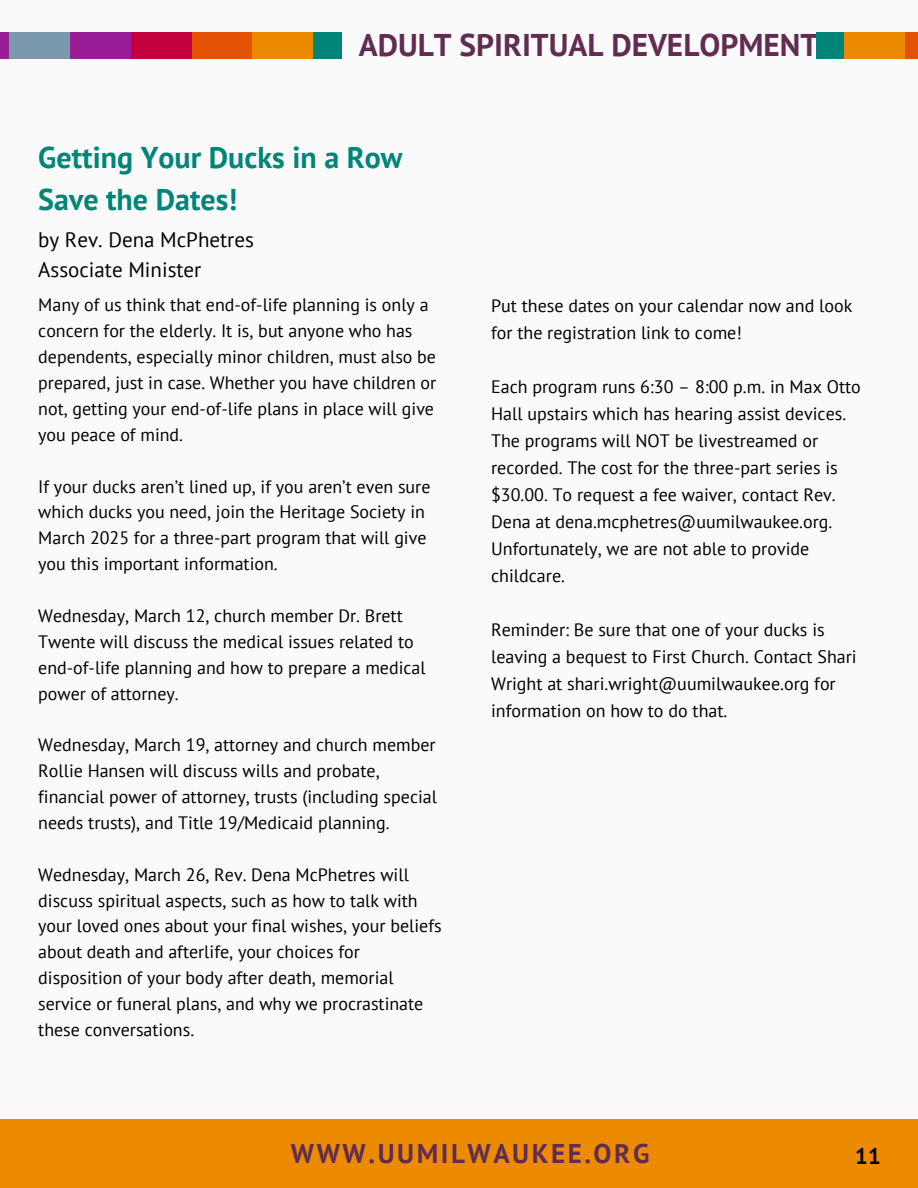
<style>
.page{position:relative;width:918px;height:1188px;background:#fafafa}
.page>*{position:absolute;margin:0;border:0;box-sizing:border-box;transform-origin:0 0}
.t1{font:700 31.35px "PT Sans";color:#612c51}
.t2{font:700 30px/41.7px "PT Sans";color:#008578}
.t3{font:700 27px "PT Sans";letter-spacing:.095em;color:#612c51}
.t4{font:700 22.5px "PT Sans";color:#000}
.t5{font:21px/29.2px "PT Sans";color:#000}
.t6{font:18px/25.8px "PT Sans";color:#000}
</style>
<div class="page">
<div style="left:0;top:1119px;width:918px;height:69px;background:#ed8b00"></div>
<img style="left:0;top:32px;width:341px;height:26px">
<img style="left:817px;top:33px;width:101px;height:25px">
<h1 class="t1" style="left:359px;top:24px;width:461px">ADULT SPIRITUAL DEVELOPMENT</h1>
<p class="t2" style="left:38px;top:136px;width:366px">Getting Your Ducks in a Row<br>Save the Dates!</p>
<p class="t5" style="left:38px;top:225px;width:217px">by Rev. Dena McPhetres<br>Associate Minister</p>
<h2 class="t6" style="left:38px;top:292px;width:400px">Many of us think that end-of-life planning is only a concern for the elderly. It is, but anyone who has dependents, especially minor children, must also be prepared, just in case. Whether you have children or not, getting your end-of-life plans in place will give you peace of mind.</h2>
<h4 class="t6" style="left:38px;top:473px;width:394px">If your ducks aren’t lined up, if you aren’t even sure which ducks you need, join the Heritage Society in March 2025 for a three-part program that will give you this important information.</h4>
<p class="t6" style="left:38px;top:602px;width:389px">Wednesday, March 12, church member Dr. Brett Twente will discuss the medical issues related to end-of-life planning and how to prepare a medical power of attorney.</p>
<p class="t6" style="left:38px;top:732px;width:400px">Wednesday, March 19, attorney and church member Rollie Hansen will discuss wills and probate, financial power of attorney, trusts (including special needs trusts), and Title 19/Medicaid planning.</p>
<p class="t6" style="left:38px;top:861px;width:405px">Wednesday, March 26, Rev. Dena McPhetres will discuss spiritual aspects, such as how to talk with your loved ones about your final wishes, your beliefs about death and afterlife, your choices for disposition of your body after death, memorial service or funeral plans, and why we procrastinate these conversations.</p>
<p class="t6" style="left:491px;top:292px;width:363px;line-height:27px">Put these dates on your calendar now and look for the registration link to come!</p>
<p class="t6" style="left:491px;top:373px;width:371px;line-height:27px">Each program runs 6:30 – 8:00 p.m. in Max Otto Hall upstairs which has hearing assist devices.<br>The programs will NOT be livestreamed or recorded. The cost for the three-part series is $30.00. To request a fee waiver, contact Rev.<br>Dena at dena.mcphetres@uumilwaukee.org.<br>Unfortunately, we are not able to provide childcare.</p>
<p class="t6" style="left:491px;top:616px;width:367px;line-height:27px">Reminder: Be sure that one of your ducks is leaving a bequest to First Church. Contact Shari Wright at shari.wright@uumilwaukee.org for information on how to do that.</p>
<p class="t3" style="left:291px;top:1135px;width:360px">WWW.UUMILWAUKEE.ORG</p>
<p class="t4" style="left:855px;top:1141px;width:27px">11</p>
</div>
